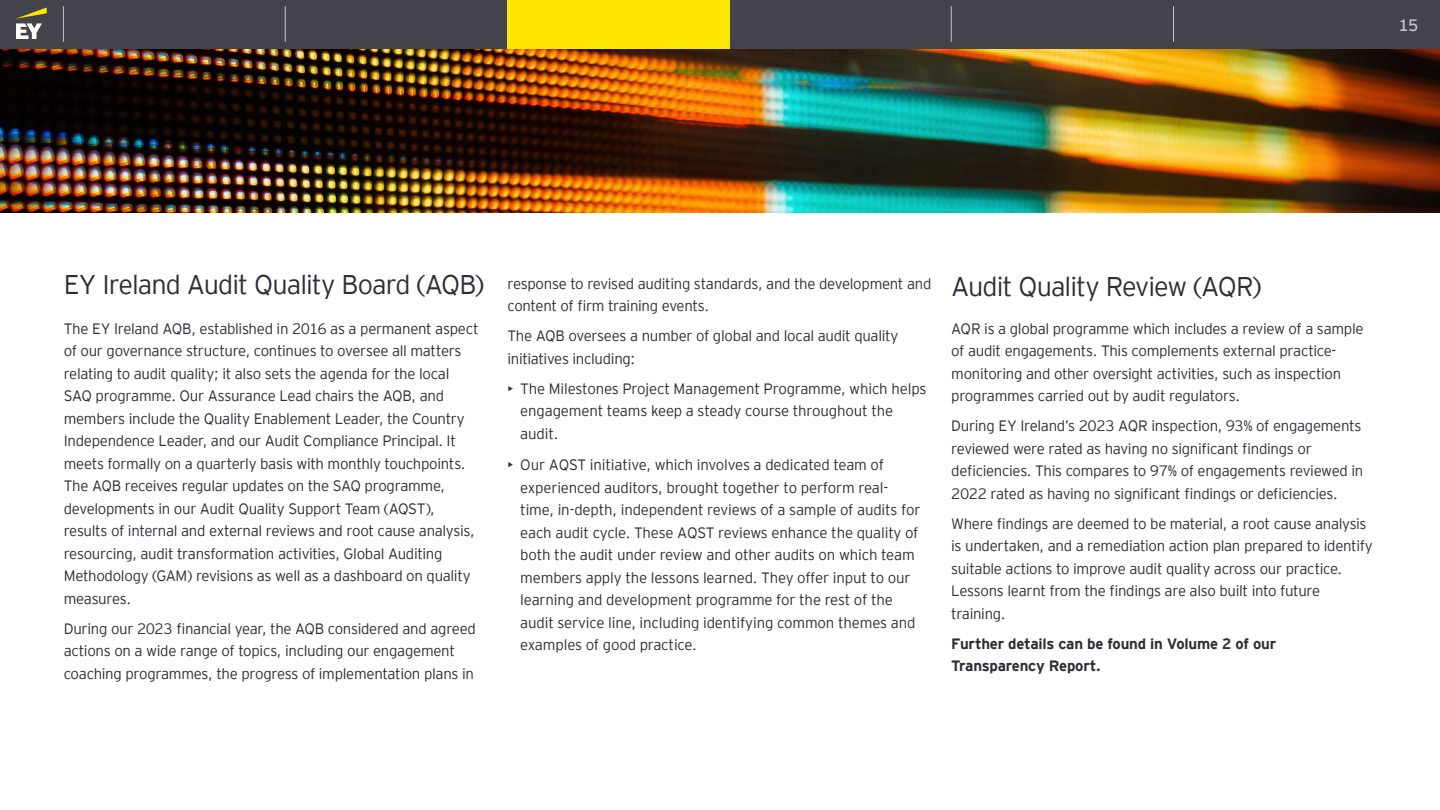
<style>
.page{position:relative;width:1440px;height:810px;background:#fff}
.page>*{position:absolute;margin:0;border:0;box-sizing:border-box;transform-origin:0 0}
.t1{font:300 27px "EY Interstate";letter-spacing:-.035em;color:#2e2e38}
.t2{font:16.5px "EY Interstate";color:#c4c4cd}
.t3{font:300 15px/22.5px "EY Interstate";letter-spacing:-.02em;color:#2e2e38}
.t4{font:700 15px/22.5px "EY Interstate";letter-spacing:-.015em;color:#2e2e38}
</style>
<div class="page">
<img style="left:0;top:49px;width:1440px;height:164px">
<div style="left:0;top:0;width:1440px;height:49px;background:#43434c"></div>
<svg style="left:16px;top:8px;width:31px;height:31px"></svg>
<hr style="left:285px;top:6px;width:1px;height:36px;background:#c4c4cd">
<hr style="left:729px;top:6px;width:1px;height:36px;background:#c4c4cd">
<hr style="left:951px;top:6px;width:1px;height:36px;background:#c4c4cd">
<hr style="left:63px;top:6px;width:1px;height:36px;background:#c4c4cd">
<hr style="left:1173px;top:6px;width:1px;height:36px;background:#c4c4cd">
<div style="left:507px;top:0;width:222px;height:49px;background:#ffe600"></div>
<p class="t2" style="left:1398px;top:13px;width:22px">15</p>
<h1 class="t1" style="left:64px;top:265px;width:422px">EY Ireland Audit Quality Board (AQB)</h1>
<p class="t3" style="left:64px;top:316px;width:416px">The EY Ireland AQB, established in 2016 as a permanent aspect of our governance structure, continues to oversee all matters relating to audit quality; it also sets the agenda for the local SAQ programme. Our Assurance Lead chairs the AQB, and members include the Quality Enablement Leader, the Country Independence Leader, and our Audit Compliance Principal. It meets formally on a quarterly basis with monthly touchpoints.<br>The AQB receives regular updates on the SAQ programme, developments in our Audit Quality Support Team (AQST), results of internal and external reviews and root cause analysis, resourcing, audit transformation activities, Global Auditing Methodology (GAM) revisions as well as a dashboard on quality measures.</p>
<p class="t3" style="left:64px;top:616px;width:414px">During our 2023 financial year, the AQB considered and agreed actions on a wide range of topics, including our engagement coaching programmes, the progress of implementation plans in</p>
<p class="t3" style="left:507px;top:271px;width:426px">response to revised auditing standards, and the development and content of firm training events.</p>
<p class="t3" style="left:507px;top:324px;width:393px">The AQB oversees a number of global and local audit quality initiatives including:</p>
<p class="t3" style="left:520px;top:376px;width:408px;text-indent:-13px">• The Milestones Project Management Programme, which helps engagement teams keep a steady course throughout the audit.</p>
<p class="t3" style="left:520px;top:453px;width:402px;text-indent:-13px">• Our AQST initiative, which involves a dedicated team of experienced auditors, brought together to perform real&shy;time, in-depth, independent reviews of a sample of audits for each audit cycle. These AQST reviews enhance the quality of both the audit under review and other audits on which team members apply the lessons learned. They offer input to our learning and development programme for the rest of the audit service line, including identifying common themes and examples of good practice.</p>
<h1 class="t1" style="left:951px;top:267px;width:312px">Audit Quality Review (AQR)</h1>
<p class="t3" style="left:951px;top:316px;width:414px">AQR is a global programme which includes a review of a sample of audit engagements. This complements external practice&shy;monitoring and other oversight activities, such as inspection programmes carried out by audit regulators.</p>
<p class="t3" style="left:951px;top:414px;width:414px">During EY Ireland’s 2023 AQR inspection, 93% of engagements reviewed were rated as having no significant findings or deficiencies. This compares to 97% of engagements reviewed in 2022 rated as having no significant findings or deficiencies.</p>
<p class="t3" style="left:951px;top:511px;width:423px">Where findings are deemed to be material, a root cause analysis is undertaken, and a remediation action plan prepared to identify suitable actions to improve audit quality across our practice.<br>Lessons learnt from the findings are also built into future training.</p>
<p class="t4" style="left:951px;top:631px;width:326px">Further details can be found in Volume 2 of our<br>Transparency Report.</p>
</div>
